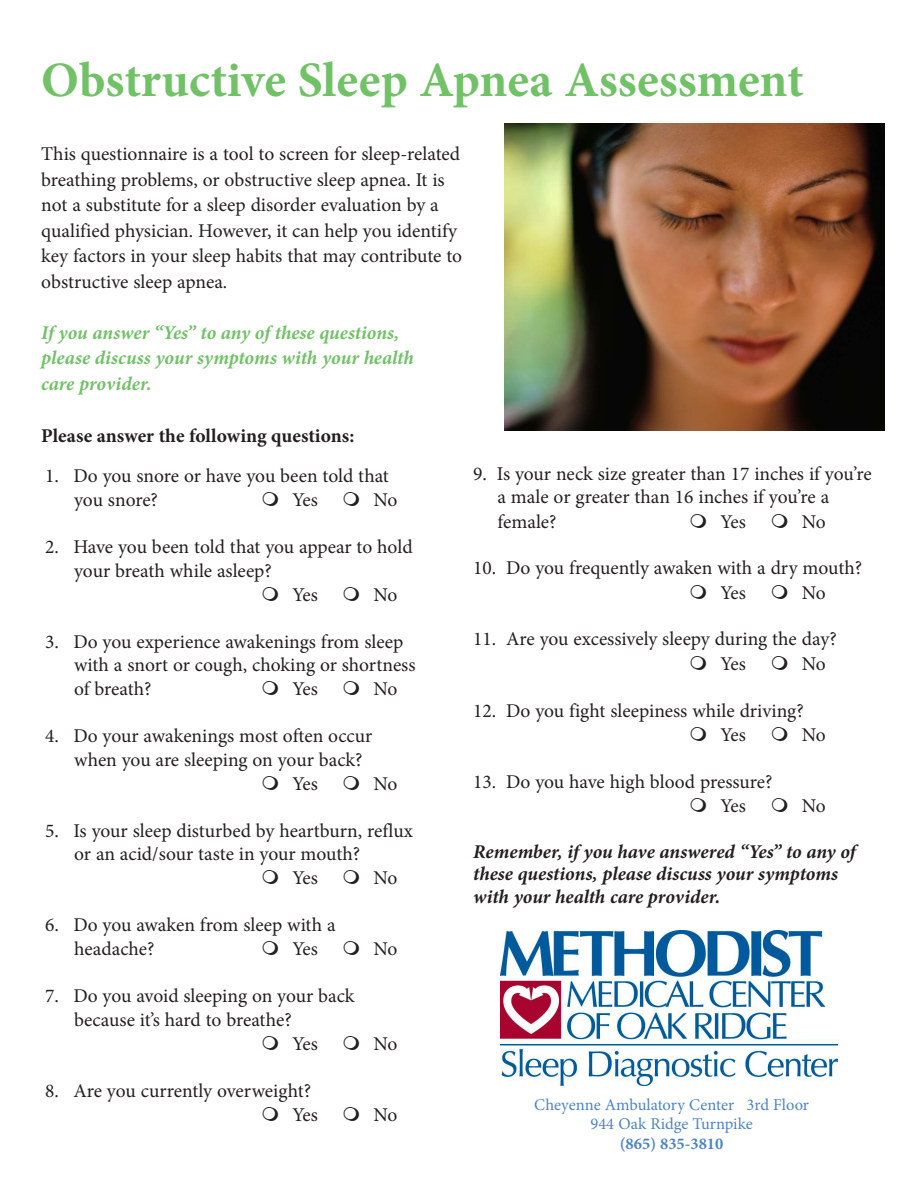
<style>
.page{position:relative;width:918px;height:1188px;background:#fff}
.page>*{position:absolute;margin:0;border:0;box-sizing:border-box;transform-origin:0 0}
.t1{font:700 49.5px "Minion Pro";color:#71c167}
.t2{font:19.5px/24.3px "Minion Pro";letter-spacing:-.005em;color:#231f20}
.t3{font:italic 700 19.5px/22.5px "Minion Pro";letter-spacing:-.005em;color:#231f20}
.t4{font:italic 700 19.5px/25.5px "Minion Pro";letter-spacing:-.005em;color:#71c167}
.t5{font:700 19.5px "Minion Pro";color:#231f20}
.t6{font:16.5px/19.5px "Minion Pro";color:#4d84c4;text-align:center}
.t7{font:700 16.5px "Minion Pro";color:#4d84c4}
</style>
<div class="page">
<img style="left:501px;top:931px;width:336px;height:155px">
<img style="left:505px;top:123px;width:380px;height:307px">
<h1 class="t1" style="left:41px;top:62px;width:764px">Obstructive Sleep Apnea Assessment</h1>
<p class="t2" style="left:41px;top:143px;width:422px;line-height:25.5px">This questionnaire is a tool to screen for sleep-related breathing problems, or obstructive sleep apnea. It is not a substitute for a sleep disorder evaluation by a qualified physician. However, it can help you identify key factors in your sleep habits that may contribute to obstructive sleep apnea.</p>
<p class="t4" style="left:41px;top:321px;width:374px">If you answer “Yes” to any of these questions, please discuss your symptoms with your health care provider.</p>
<p class="t5" style="left:41px;top:429px;width:315px">Please answer the following questions:</p>
<p class="t2" style="left:498px;top:464px;width:376px;line-height:23.9px;text-indent:-24px">9. Is your neck size greater than 17 inches if you’re a male or greater than 16 inches if you’re a female?</p>
<p class="t2" style="left:74px;top:466px;width:316px;text-indent:-29px">1. Do you snore or have you been told that you snore?</p>
<p class="t2" style="left:292px;top:490px;width:27px">Yes</p>
<p class="t2" style="left:374px;top:490px;width:25px">No</p>
<p class="t2" style="left:45px;top:537px;width:369px">2. Have you been told that you appear to hold</p>
<p class="t2" style="left:74px;top:560px;width:199px">your breath while asleep?</p>
<p class="t2" style="left:292px;top:584px;width:27px">Yes</p>
<p class="t2" style="left:374px;top:584px;width:25px">No</p>
<p class="t2" style="left:74px;top:631px;width:343px;line-height:23.9px;text-indent:-29px">3. Do you experience awakenings from sleep with a snort or cough, choking or shortness of breath?</p>
<p class="t2" style="left:721px;top:511px;width:27px">Yes</p>
<p class="t2" style="left:802px;top:511px;width:25px">No</p>
<p class="t2" style="left:721px;top:558px;width:143px;text-indent:-247px">10. Do you frequently awaken with a dry mouth?<br>Yes</p>
<p class="t2" style="left:802px;top:582px;width:25px">No</p>
<p class="t2" style="left:721px;top:629px;width:118px;text-indent:-247px">11. Are you excessively sleepy during the day?<br>Yes</p>
<p class="t2" style="left:802px;top:653px;width:25px">No</p>
<p class="t2" style="left:721px;top:700px;width:85px;text-indent:-247px">12. Do you fight sleepiness while driving?<br>Yes</p>
<p class="t2" style="left:292px;top:679px;width:27px">Yes</p>
<p class="t2" style="left:374px;top:679px;width:25px">No</p>
<p class="t2" style="left:45px;top:726px;width:329px">4. Do your awakenings most often occur</p>
<p class="t2" style="left:74px;top:749px;width:290px">when you are sleeping on your back?</p>
<p class="t2" style="left:292px;top:773px;width:27px">Yes</p>
<p class="t2" style="left:374px;top:773px;width:25px">No</p>
<p class="t2" style="left:45px;top:820px;width:369px">5. Is your sleep disturbed by heartburn, reflux</p>
<p class="t2" style="left:74px;top:843px;width:288px">or an acid/sour taste in your mouth?</p>
<p class="t2" style="left:292px;top:868px;width:27px">Yes</p>
<p class="t2" style="left:374px;top:868px;width:25px">No</p>
<p class="t2" style="left:74px;top:914px;width:263px;text-indent:-29px">6. Do you awaken from sleep with a headache?</p>
<p class="t2" style="left:802px;top:724px;width:25px">No</p>
<p class="t2" style="left:721px;top:771px;width:53px;text-indent:-247px">13. Do you have high blood pressure?<br>Yes</p>
<p class="t2" style="left:802px;top:795px;width:25px">No</p>
<p class="t3" style="left:473px;top:842px;width:384px">Remember, if you have answered “Yes” to any of these questions, please discuss your symptoms with your health care provider.</p>
<p class="t2" style="left:292px;top:939px;width:27px">Yes</p>
<p class="t2" style="left:374px;top:939px;width:25px">No</p>
<p class="t2" style="left:45px;top:985px;width:311px">7. Do you avoid sleeping on your back</p>
<p class="t2" style="left:74px;top:1009px;width:219px">because it’s hard to breathe?</p>
<p class="t2" style="left:292px;top:1033px;width:27px">Yes</p>
<p class="t2" style="left:374px;top:1033px;width:25px">No</p>
<p class="t2" style="left:292px;top:1080px;width:27px;text-indent:-247px">8. Are you currently overweight?<br>Yes</p>
<p class="t2" style="left:374px;top:1104px;width:25px">No</p>
<p class="t6" style="left:534px;top:1096px;width:276px">Cheyenne Ambulatory Center 3rd Floor<br>944 Oak Ridge Turnpike</p>
<p class="t7" style="left:620px;top:1138px;width:105px">(865) 835-3810</p>
</div>
